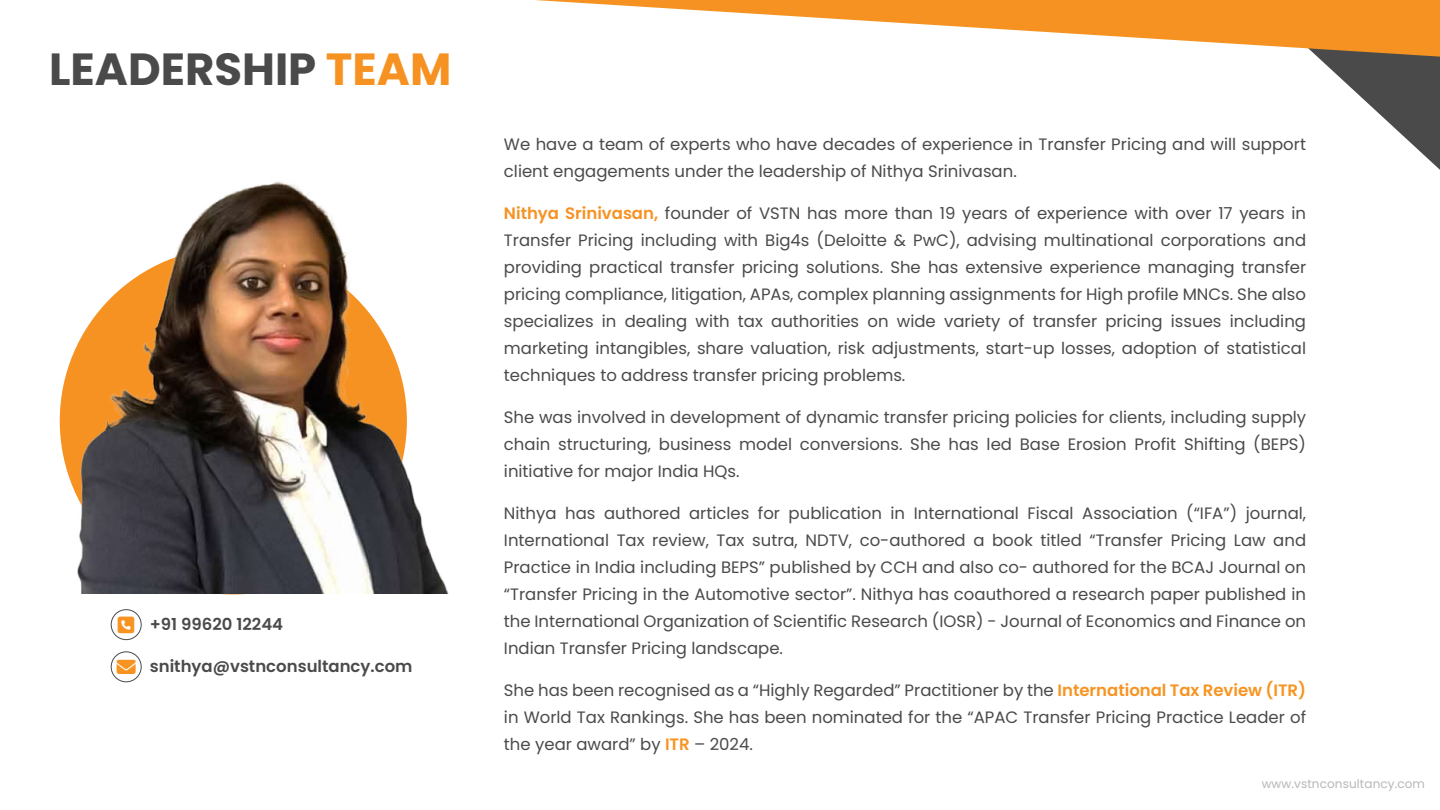
<style>
.page{position:relative;width:1440px;height:810px;background:#fff}
.page>*{position:absolute;margin:0;border:0;box-sizing:border-box;transform-origin:0 0}
.t1{font:700 45px "Poppins";color:#494a49}
.t2{font:16.5px/27px "Poppins";color:#494a49;text-align:justify}
.t3{font:600 16.5px "Poppins";color:#494a49}
.t4{font:12px "Poppins";letter-spacing:.01em;color:#b6b7b7}
.s1{color:#f69222}
.s2{font-weight:600;color:#f69222}
.s3{font-weight:600;color:#f79421}
</style>
<div class="page">
<svg style="left:1318px;top:57px;width:122px;height:113px"></svg>
<svg style="left:535px;top:0;width:905px;height:57px"></svg>
<img style="left:77px;top:181px;width:372px;height:413px">
<div style="left:111px;top:609px;width:31px;height:31px;border:1px solid #494a49;border-radius:50%"></div>
<div style="left:111px;top:651px;width:31px;height:31px;border:1px solid #494a49;border-radius:50%"></div>
<h1 class="t1" style="left:49px;top:43px;width:404px">LEADERSHIP <span class="s1">TEAM</span></h1>
<p class="t3" style="left:150px;top:615px;width:135px">+91 99620 12244</p>
<p class="t3" style="left:150px;top:657px;width:264px">snithya@vstnconsultancy.com</p>
<p class="t2" style="left:504px;top:131px;width:804px">We have a team of experts who have decades of experience in Transfer Pricing and will support client engagements under the leadership of Nithya Srinivasan.</p>
<p class="t2" style="left:504px;top:200px;width:804px"><span class="s2">Nithya Srinivasan,</span> founder of VSTN has more than 19 years of experience with over 17 years in Transfer Pricing including with Big4s (Deloitte &amp; PwC), advising multinational corporations and providing practical transfer pricing solutions. She has extensive experience managing transfer pricing compliance, litigation, APAs, complex planning assignments for High profile MNCs. She also specializes in dealing with tax authorities on wide variety of transfer pricing issues including marketing intangibles, share valuation, risk adjustments, start-up losses, adoption of statistical techniques to address transfer pricing problems.</p>
<p class="t2" style="left:504px;top:404px;width:804px">She was involved in development of dynamic transfer pricing policies for clients, including supply chain structuring, business model conversions. She has led Base Erosion Profit Shifting (BEPS) initiative for major India HQs.</p>
<p class="t2" style="left:504px;top:500px;width:804px">Nithya has authored articles for publication in International Fiscal Association (“IFA”) journal, International Tax review, Tax sutra, NDTV, co-authored a book titled “Transfer Pricing Law and Practice in India including BEPS” published by CCH and also co- authored for the BCAJ Journal on “Transfer Pricing in the Automotive sector”. Nithya has coauthored a research paper published in the International Organization of Scientific Research (IOSR) - Journal of Economics and Finance on Indian Transfer Pricing landscape.</p>
<p class="t2" style="left:504px;top:676px;width:804px">She has been recognised as a “Highly Regarded” Practitioner by the <span class="s3">International Tax Review (ITR) </span>in World Tax Rankings. She has been nominated for the “APAC Transfer Pricing Practice Leader of the year award” by <span class="s3">ITR</span> – 2024.</p>
<p class="t4" style="left:1262px;top:777px;width:165px">www.vstnconsultancy.com</p>
</div>
